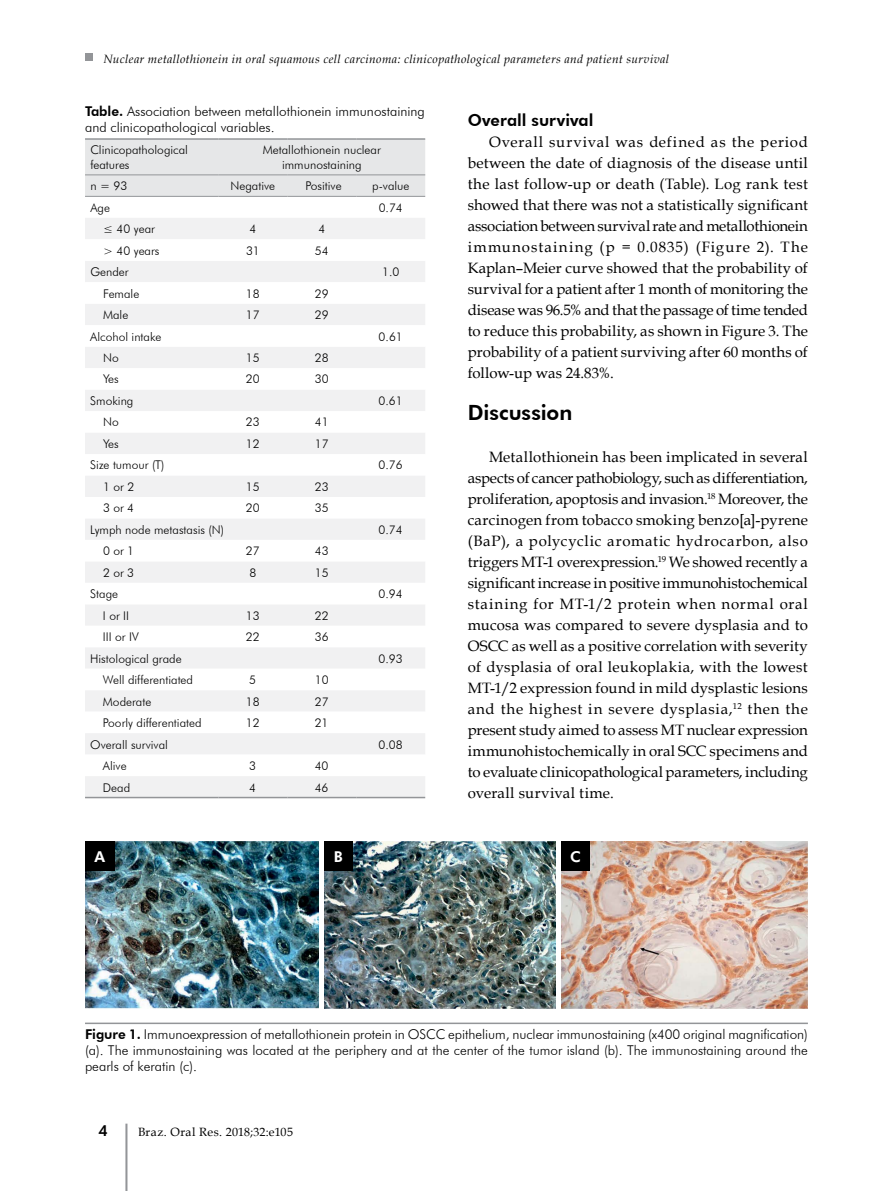
<style>
.page{position:relative;width:893px;height:1191px;background:#fff}
.page>*{position:absolute;margin:0;border:0;box-sizing:border-box;transform-origin:0 0}
.t1{font:800 21px "Futura BT";color:#000}
.t2{font:800 16.5px "Futura BT";color:#000}
.t3{font:15px/21px "Book Antiqua";color:#000;text-align:justify}
.t4{font:800 15px "Futura BT";color:#fff}
.t5{font:800 15px "Futura BT";color:#000}
.t6{font:300 13.5px/16.2px "Futura BT";color:#000}
.t7{font:300 12px/14.4px "Futura BT";color:#000}
.t8{font:italic 12px "Book Antiqua";letter-spacing:.03em;color:#000}
.t9{font:12px "Book Antiqua";letter-spacing:.025em;color:#000}
.s1{font-weight:800}
</style>
<div class="page">
<div style="left:85px;top:53px;width:8px;height:8px;background:#939598"></div>
<div style="left:85px;top:140px;width:340px;height:56px;background:#e6e7e8"></div>
<div style="left:85px;top:218px;width:340px;height:579px;background:#f1f1f2"></div>
<svg style="left:85px;top:239px;width:340px;height:537px"></svg>
<hr style="left:85px;top:174px;width:133px;height:1px;background:#939598">
<hr style="left:218px;top:174px;width:69px;height:1px;background:#939598">
<hr style="left:287px;top:174px;width:69px;height:1px;background:#939598">
<hr style="left:356px;top:174px;width:69px;height:1px;background:#939598">
<hr style="left:85px;top:138px;width:133px;height:2px;background:#939598">
<hr style="left:218px;top:138px;width:69px;height:2px;background:#939598">
<hr style="left:287px;top:138px;width:69px;height:2px;background:#939598">
<hr style="left:356px;top:138px;width:69px;height:2px;background:#939598">
<hr style="left:85px;top:196px;width:133px;height:1px;background:#939598">
<hr style="left:218px;top:196px;width:69px;height:1px;background:#939598">
<hr style="left:287px;top:196px;width:69px;height:1px;background:#939598">
<hr style="left:356px;top:196px;width:69px;height:1px;background:#939598">
<hr style="left:85px;top:797px;width:133px;height:1px;background:#939598">
<hr style="left:218px;top:797px;width:69px;height:1px;background:#939598">
<hr style="left:287px;top:797px;width:69px;height:1px;background:#939598">
<hr style="left:356px;top:797px;width:69px;height:1px;background:#939598">
<img style="left:85px;top:841px;width:723px;height:167px">
<div style="left:85px;top:841px;width:30px;height:30px;background:#000"></div>
<div style="left:323px;top:841px;width:30px;height:30px;background:#000"></div>
<div style="left:560px;top:841px;width:30px;height:30px;background:#000"></div>
<hr style="left:319px;top:841px;width:4px;height:169px;background:#fff">
<hr style="left:556px;top:841px;width:4px;height:169px;background:#fff">
<hr style="left:85px;top:1022px;width:723px;height:2px;background:#939598">
<hr style="left:125px;top:1123px;width:2px;height:68px;background:#939598">
<p class="t8" style="left:103px;top:51px;width:567px">Nuclear metallothionein in oral squamous cell carcinoma: clinicopathological parameters and patient survival</p>
<p class="t6" style="left:85px;top:103px;width:341px"><span class="s1">Table.</span> Association between metallothionein immunostaining and clinicopathological variables.</p>
<p class="t7" style="left:90px;top:143px;width:99px">Clinicopathological features</p>
<p class="t7" style="left:263px;top:143px;width:120px;text-align:center">Metallothionein nuclear immunostaining</p>
<p class="t7" style="left:90px;top:179px;width:38px">n = 93</p>
<p class="t7" style="left:231px;top:179px;width:46px">Negative</p>
<p class="t7" style="left:305px;top:179px;width:38px">Positive</p>
<p class="t7" style="left:372px;top:179px;width:39px">p-value</p>
<p class="t7" style="left:90px;top:200px;width:21px">Age</p>
<p class="t7" style="left:379px;top:200px;width:26px">0.74</p>
<p class="t7" style="left:103px;top:221px;width:53px">≤ 40 year</p>
<p class="t7" style="left:249px;top:221px;width:8px">4</p>
<p class="t7" style="left:318px;top:221px;width:8px">4</p>
<p class="t7" style="left:103px;top:243px;width:58px">&gt; 40 years</p>
<p class="t7" style="left:246px;top:243px;width:15px">31</p>
<p class="t7" style="left:315px;top:243px;width:15px">54</p>
<p class="t7" style="left:90px;top:264px;width:40px">Gender</p>
<p class="t7" style="left:382px;top:264px;width:19px">1.0</p>
<p class="t7" style="left:103px;top:286px;width:38px">Female</p>
<p class="t7" style="left:246px;top:286px;width:15px">18</p>
<p class="t7" style="left:315px;top:286px;width:15px">29</p>
<p class="t7" style="left:103px;top:307px;width:27px">Male</p>
<p class="t7" style="left:246px;top:307px;width:15px">17</p>
<p class="t7" style="left:315px;top:307px;width:15px">29</p>
<p class="t7" style="left:90px;top:329px;width:73px">Alcohol intake</p>
<p class="t7" style="left:379px;top:329px;width:26px">0.61</p>
<p class="t7" style="left:103px;top:350px;width:17px">No</p>
<p class="t7" style="left:246px;top:350px;width:15px">15</p>
<p class="t7" style="left:315px;top:350px;width:15px">28</p>
<p class="t7" style="left:103px;top:372px;width:17px">Yes</p>
<p class="t7" style="left:246px;top:372px;width:15px">20</p>
<p class="t7" style="left:315px;top:372px;width:15px">30</p>
<p class="t7" style="left:90px;top:393px;width:45px">Smoking</p>
<p class="t7" style="left:379px;top:393px;width:26px">0.61</p>
<p class="t7" style="left:103px;top:415px;width:17px">No</p>
<p class="t7" style="left:246px;top:415px;width:15px">23</p>
<p class="t7" style="left:315px;top:415px;width:15px">41</p>
<p class="t7" style="left:103px;top:436px;width:17px">Yes</p>
<p class="t7" style="left:246px;top:436px;width:15px">12</p>
<p class="t7" style="left:315px;top:436px;width:15px">17</p>
<p class="t7" style="left:90px;top:458px;width:76px">Size tumour (T)</p>
<p class="t7" style="left:379px;top:458px;width:26px">0.76</p>
<p class="t7" style="left:103px;top:479px;width:33px">1 or 2</p>
<p class="t7" style="left:246px;top:479px;width:15px">15</p>
<p class="t7" style="left:315px;top:479px;width:15px">23</p>
<p class="t7" style="left:103px;top:501px;width:33px">3 or 4</p>
<p class="t7" style="left:246px;top:501px;width:15px">20</p>
<p class="t7" style="left:315px;top:501px;width:15px">35</p>
<p class="t7" style="left:90px;top:522px;width:135px">Lymph node metastasis (N)</p>
<p class="t7" style="left:379px;top:522px;width:26px">0.74</p>
<p class="t7" style="left:103px;top:544px;width:33px">0 or 1</p>
<p class="t7" style="left:246px;top:544px;width:15px">27</p>
<p class="t7" style="left:315px;top:544px;width:15px">43</p>
<p class="t7" style="left:103px;top:565px;width:33px">2 or 3</p>
<p class="t7" style="left:249px;top:565px;width:8px">8</p>
<p class="t7" style="left:315px;top:565px;width:15px">15</p>
<p class="t7" style="left:90px;top:586px;width:29px">Stage</p>
<p class="t7" style="left:379px;top:586px;width:26px">0.94</p>
<p class="t7" style="left:103px;top:608px;width:28px">I or II</p>
<p class="t7" style="left:246px;top:608px;width:15px">13</p>
<p class="t7" style="left:315px;top:608px;width:15px">22</p>
<p class="t7" style="left:103px;top:629px;width:37px">III or IV</p>
<p class="t7" style="left:246px;top:629px;width:15px">22</p>
<p class="t7" style="left:315px;top:629px;width:15px">36</p>
<p class="t7" style="left:90px;top:651px;width:93px">Histological grade</p>
<p class="t7" style="left:378px;top:651px;width:26px">0.93</p>
<p class="t7" style="left:103px;top:672px;width:92px">Well differentiated</p>
<p class="t7" style="left:249px;top:672px;width:8px">5</p>
<p class="t7" style="left:315px;top:672px;width:15px">10</p>
<p class="t7" style="left:103px;top:694px;width:50px">Moderate</p>
<p class="t7" style="left:246px;top:694px;width:15px">18</p>
<p class="t7" style="left:315px;top:694px;width:15px">27</p>
<p class="t7" style="left:103px;top:715px;width:100px">Poorly differentiated</p>
<p class="t7" style="left:246px;top:715px;width:15px">12</p>
<p class="t7" style="left:315px;top:715px;width:15px">21</p>
<p class="t7" style="left:90px;top:737px;width:79px">Overall survival</p>
<p class="t7" style="left:378px;top:737px;width:26px">0.08</p>
<p class="t7" style="left:103px;top:758px;width:25px">Alive</p>
<p class="t7" style="left:249px;top:758px;width:8px">3</p>
<p class="t7" style="left:315px;top:758px;width:15px">40</p>
<p class="t7" style="left:103px;top:780px;width:29px">Dead</p>
<p class="t7" style="left:249px;top:780px;width:8px">4</p>
<p class="t7" style="left:315px;top:780px;width:15px">46</p>
<p class="t2" style="left:468px;top:110px;width:127px">Overall survival</p>
<p class="t3" style="left:468px;top:131px;width:342px;text-indent:21px">Overall survival was defined as the period between the date of diagnosis of the disease until the last follow-up or death (Table). Log rank test showed that there was not a statistically significant association between survival rate and metallothionein immunostaining (p = 0.0835) (Figure 2). The Kaplan–Meier curve showed that the probability of survival for a patient after 1 month of monitoring the disease was 96.5% and that the passage of time tended to reduce this probability, as shown in Figure 3. The probability of a patient surviving after 60 months of follow-up was 24.83%.</p>
<h1 class="t1" style="left:468px;top:400px;width:106px">Discussion</h1>
<p class="t3" style="left:468px;top:446px;width:342px;text-indent:21px">Metallothionein has been implicated in several aspects of cancer pathobiology, such as differentiation, proliferation, apoptosis and invasion.<sup>18</sup> Moreover, the carcinogen from tobacco smoking benzo[a]-pyrene (BaP), a polycyclic aromatic hydrocarbon, also triggers MT-1 overexpression.<sup>19</sup> We showed recently a significant increase in positive immunohistochemical staining for MT-1/2 protein when normal oral mucosa was compared to severe dysplasia and to OSCC as well as a positive correlation with severity of dysplasia of oral leukoplakia, with the lowest MT-1/2 expression found in mild dysplastic lesions and the highest in severe dysplasia,<sup>12</sup> then the present study aimed to assess MT nuclear expression immunohistochemically in oral SCC specimens and to evaluate clinicopathological parameters, including overall survival time.</p>
<p class="t4" style="left:95px;top:847px;width:12px">A</p>
<p class="t4" style="left:334px;top:847px;width:10px">B</p>
<p class="t4" style="left:570px;top:847px;width:12px">C</p>
<p class="t6" style="left:85px;top:1026px;width:724px;text-align:justify"><span class="s1">Figure 1.</span> Immunoexpression of metallothionein protein in OSCC epithelium, nuclear immunostaining (x400 original magnification) (a). The immunostaining was located at the periphery and at the center of the tumor island (b). The immunostaining around the pearls of keratin (c).</p>
<p class="t5" style="left:98px;top:1121px;width:11px">4</p>
<p class="t9" style="left:138px;top:1123px;width:156px">Braz. Oral Res. 2018;32:e105</p>
</div>
